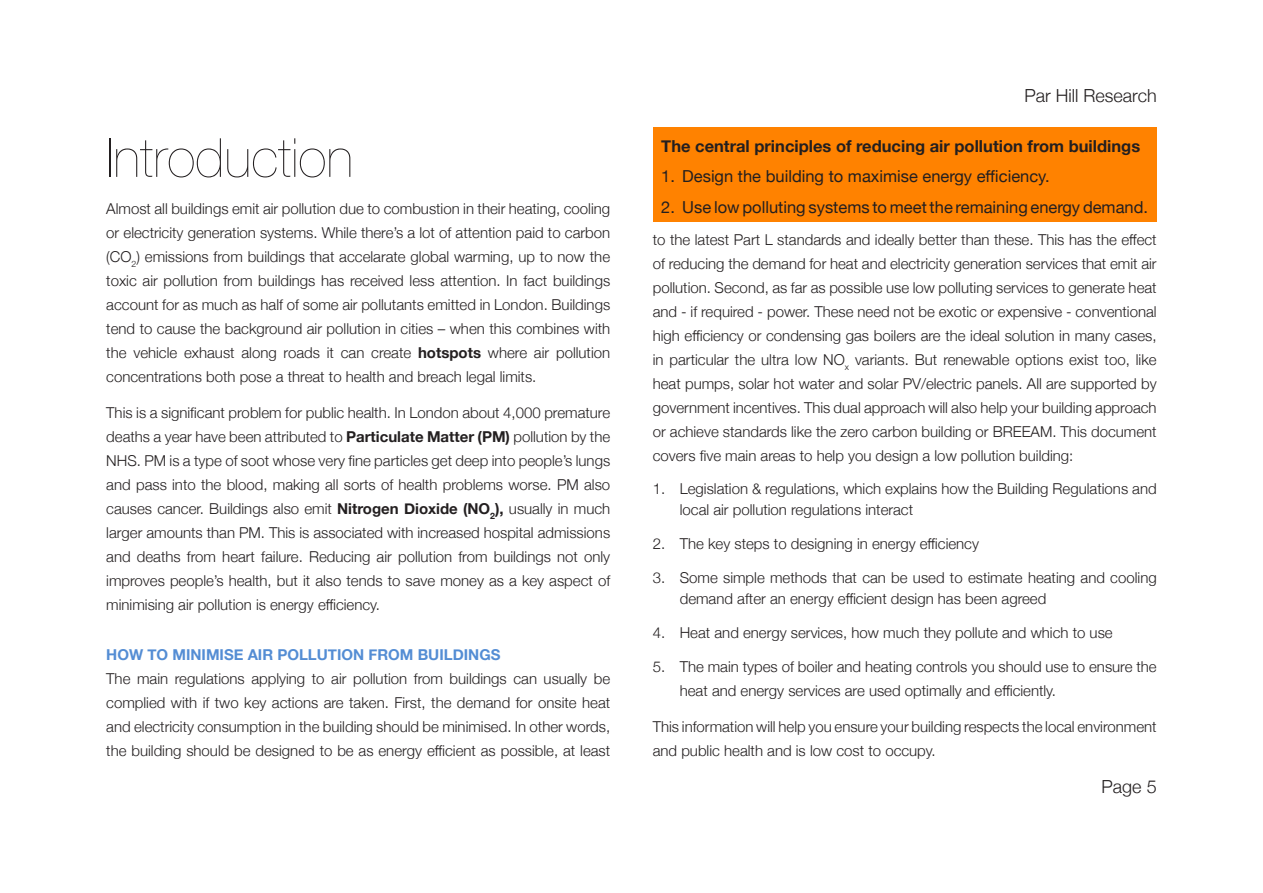
<style>
.page{position:relative;width:1263px;height:893px;background:#fff}
.page>*{position:absolute;margin:0;border:0;box-sizing:border-box;transform-origin:0 0}
.Factsheet_Title{font:200 54px "Helvetica Neue";color:#231f20}
.t1{font:300 18px "Helvetica Neue";color:#231f20}
.PHR_Key_information{font:16.5px "Helvetica Neue";color:#231f20}
.PHR_Key_information-2{font:700 16.5px "Helvetica Neue";color:#231f20}
.PHR_Body{font:300 15px/24px "Helvetica Neue";color:#231f20;text-align:justify}
.PHR_Para_head{font:700 15px "Helvetica Neue";color:#548dd4}
.s1{font-weight:700}
</style>
<div class="page">
<div style="left:653px;top:127px;width:504px;height:95px;background:#ff8200"></div>
<p class="Factsheet_Title" style="left:106px;top:116px;width:248px">Introduction</p>
<p class="PHR_Body" style="left:106px;top:195px;width:505px">Almost all buildings emit air pollution due to combustion in their heating, cooling or electricity generation systems. While there’s a lot of attention paid to carbon (CO<sub>2</sub>) emissions from buildings that accelarate global warming, up to now the toxic air pollution from buildings has received less attention. In fact buildings account for as much as half of some air pollutants emitted in London. Buildings tend to cause the background air pollution in cities – when this combines with the vehicle exhaust along roads it can create <span class="s1">hotspots</span> where air pollution concentrations both pose a threat to health and breach legal limits.</p>
<p class="PHR_Body" style="left:106px;top:400px;width:505px">This is a significant problem for public health. In London about 4,000 premature deaths a year have been attributed to <span class="s1">Particulate Matter (PM)</span> pollution by the NHS. PM is a type of soot whose very fine particles get deep into people’s lungs and pass into the blood, making all sorts of health problems worse. PM also causes cancer. Buildings also emit <span class="s1">Nitrogen Dioxide (NO</span><sub>2</sub><span class="s1">),</span> usually in much larger amounts than PM. This is associated with increased hospital admissions and deaths from heart failure. Reducing air pollution from buildings not only improves people’s health, but it also tends to save money as a key aspect of minimising air pollution is energy efficiency.</p>
<p class="PHR_Para_head" style="left:106px;top:643px;width:396px">HOW TO MINIMISE AIR POLLUTION FROM BUILDINGS</p>
<p class="PHR_Body" style="left:106px;top:666px;width:505px">The main regulations applying to air pollution from buildings can usually be complied with if two key actions are taken. First, the demand for onsite heat and electricity consumption in the building should be minimised. In other words, the building should be designed to be as energy efficient as possible, at least</p>
<p class="t1" style="left:1024px;top:82px;width:134px">Par Hill Research</p>
<p class="PHR_Key_information-2" style="left:661px;top:133px;width:480px">The central principles of reducing air pollution from buildings</p>
<p class="PHR_Key_information" style="left:661px;top:165px;width:390px">1. Design the building to maximise energy efficiency.</p>
<p class="PHR_Key_information" style="left:661px;top:195px;width:488px">2. Use low polluting systems to meet the remaining energy demand.</p>
<p class="PHR_Body" style="left:653px;top:226px;width:505px">to the latest Part L standards and ideally better than these. This has the effect of reducing the demand for heat and electricity generation services that emit air pollution. Second, as far as possible use low polluting services to generate heat and - if required - power. These need not be exotic or expensive - conventional high efficiency or condensing gas boilers are the ideal solution in many cases, in particular the ultra low NO<sub>x</sub> variants. But renewable options exist too, like heat pumps, solar hot water and solar PV/electric panels. All are supported by government incentives. This dual approach will also help your building approach or achieve standards like the zero carbon building or BREEAM. This document covers five main areas to help you design a low pollution building:</p>
<p class="PHR_Body" style="left:680px;top:478px;width:478px;line-height:21px;text-indent:-27px">1. Legislation &amp; regulations, which explains how the Building Regulations and local air pollution regulations interact</p>
<p class="PHR_Body" style="left:653px;top:531px;width:328px">2. The key steps to designing in energy efficiency</p>
<p class="PHR_Body" style="left:680px;top:566px;width:478px;line-height:21px;text-indent:-27px">3. Some simple methods that can be used to estimate heating and cooling demand after an energy efficient design has been agreed</p>
<p class="PHR_Body" style="left:653px;top:620px;width:461px">4. Heat and energy services, how much they pollute and which to use</p>
<p class="PHR_Body" style="left:680px;top:653px;width:478px;text-indent:-27px">5. The main types of boiler and heating controls you should use to ensure the heat and energy services are used optimally and efficiently.</p>
<p class="PHR_Body" style="left:653px;top:714px;width:505px">This information will help you ensure your building respects the local environment and public health and is low cost to occupy.</p>
<p class="t1" style="left:1101px;top:772px;width:57px">Page 5</p>
</div>
